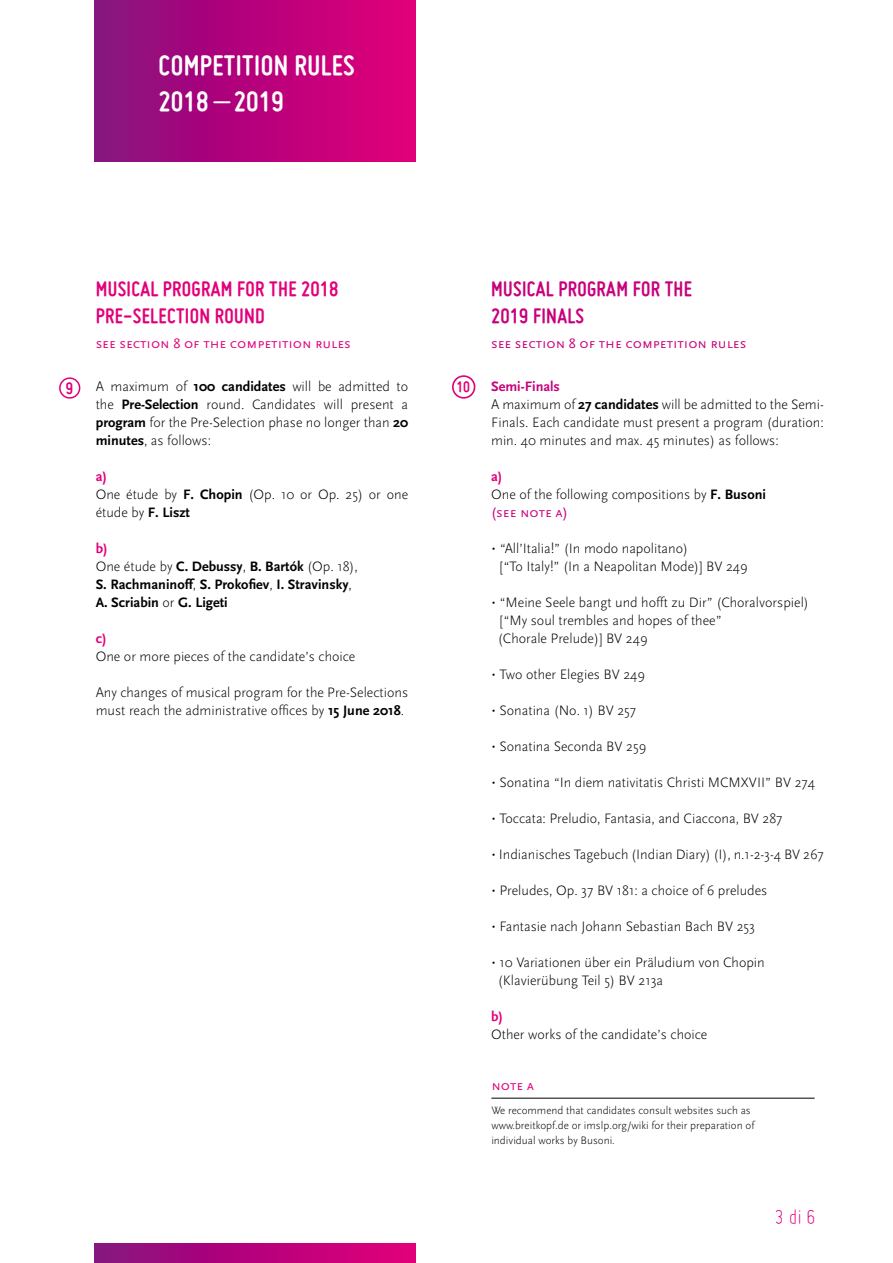
<style>
.page{position:relative;width:893px;height:1263px;background:#fff}
.page>*{position:absolute;margin:0;border:0;box-sizing:border-box;transform-origin:0 0}
.t1{font:700 30.3px/36.3px "Miso";letter-spacing:.015em;color:#fff}
.t2{font:700 22.5px/27px "Miso";letter-spacing:.015em;color:#e2007a}
.t3{font:700 22.5px/27px "Miso";letter-spacing:.015em;color:#c8007b}
.t4{font:300 22.5px "Miso";color:#e2007a}
.t5{font:700 18px "Miso";color:#e2007a}
.t6{font:700 16.5px "Miso";color:#e2007a}
.t7{font:300 14.25px/18px "Scala Sans";color:#000}
.t8{font:700 14.25px/18px "Scala Sans";color:#000}
.t9{font:14.25px "Scala Sans Caps";color:#c8007b}
.t10{font:14.25px "Scala Sans Caps";color:#e2007a}
.t11{font:700 14.25px "Scala Sans";color:#e2007a}
.t12{font:300 11.25px/15px "Scala Sans";color:#000}
.s1{font-weight:400}
.s2{font-weight:700}
.s3{font-weight:700;color:#e2007a}
.s4{color:#e2007a}
.s5{font-weight:300}
.s6{font-weight:700;color:#c8007b}
</style>
<div class="page">
<hr style="left:492px;top:1098px;width:322px;height:1px;background:#000">
<div style="left:59px;top:377px;width:21px;height:22px;border:2px solid #e2007a;border-radius:50%"></div>
<div style="left:95px;top:1244px;width:321px;height:19px;background:linear-gradient(to right,#870f7e,#e4007a)"></div>
<div style="left:452px;top:375px;width:23px;height:24px;border:2px solid #e2007a;border-radius:50%"></div>
<div style="left:95px;top:0;width:321px;height:162px;background:linear-gradient(to right,#870f7e,#e4007a)"></div>
<h1 class="t1" style="left:158px;top:46px;width:198px">COMPETITION RULES<br>2018 <span class="s1">–</span> 2019</h1>
<h2 class="t2" style="left:96px;top:275px;width:244px">MUSICAL PROGRAM FOR THE 2018<br>PRE-SELECTION ROUND</h2>
<p class="t10" style="left:96px;top:336px;width:257px">see section 8 of the competition rules</p>
<p class="t7" style="left:96px;top:378px;width:314px;text-align:justify">A maximum of <span class="s2">100 candidates</span> will be admitted to the <span class="s2">Pre-Selection</span> round. Candidates will present a <span class="s2">program</span> for the Pre-Selection phase no longer than <span class="s2">20 minutes</span>, as follows:</p>
<p class="t7" style="left:96px;top:468px;width:314px"><span class="s3">a)<br></span>One étude by <span class="s2">F. Chopin</span> (Op. 10 or Op. 25) or one étude by <span class="s2">F. Liszt</span></p>
<p class="t8" style="left:96px;top:540px;width:264px"><span class="s4">b)<br></span><span class="s5">One étude by</span> C. Debussy<span class="s5">,</span> B. Bartók <span class="s5">(Op. 18),<br></span>S. Rachmaninoff<span class="s5">,</span> S. Prokofiev<span class="s5">,</span> I. Stravinsky<span class="s5">,<br></span>A. Scriabin <span class="s5">or</span> G. Ligeti</p>
<p class="t11" style="left:96px;top:631px;width:12px">c)</p>
<p class="t7" style="left:96px;top:648px;width:261px">One or more pieces of the candidate’s choice</p>
<p class="t7" style="left:96px;top:684px;width:314px">Any changes of musical program for the Pre-Selections must reach the administrative offices by <span class="s2">15 June 2018</span>.</p>
<p class="t5" style="left:66px;top:378px;width:9px">9</p>
<p class="t6" style="left:456px;top:378px;width:15px">10</p>
<h2 class="t3" style="left:491px;top:275px;width:202px">MUSICAL PROGRAM FOR THE<br>2019 FINALS</h2>
<p class="t9" style="left:491px;top:336px;width:257px">see section 8 of the competition rules</p>
<p class="t7" style="left:491px;top:378px;width:334px"><span class="s6">Semi-Finals<br></span>A maximum of <span class="s2">27 candidates</span> will be admitted to the Semi-Finals. Each candidate must present a program (duration: min. 40 minutes and max. 45 minutes) as follows:</p>
<p class="t7" style="left:491px;top:468px;width:276px"><span class="s3">a)<br></span>One of the following compositions by <span class="s2">F. Busoni</span></p>
<p class="t9" style="left:491px;top:505px;width:78px">(see note a)</p>
<p class="t7" style="left:500px;top:540px;width:249px;text-indent:-9px">• “All’Italia!” (In modo napolitano)<br>[“To Italy!” (In a Neapolitan Mode)] BV 249</p>
<p class="t7" style="left:498px;top:594px;width:312px;text-indent:-7px">• “Meine Seele bangt und hofft zu Dir” (Choralvorspiel) [“My soul trembles and hopes of thee”<br>(Chorale Prelude)] BV 249</p>
<p class="t7" style="left:491px;top:666px;width:155px">• Two other Elegies BV 249</p>
<p class="t7" style="left:491px;top:702px;width:147px">• Sonatina (No. 1) BV 257</p>
<p class="t7" style="left:491px;top:738px;width:157px">• Sonatina Seconda BV 259</p>
<p class="t7" style="left:491px;top:774px;width:325px">• Sonatina “In diem nativitatis Christi MCMXVII” BV 274</p>
<p class="t7" style="left:491px;top:810px;width:293px">• Toccata: Preludio, Fantasia, and Ciaccona, BV 287</p>
<p class="t7" style="left:491px;top:846px;width:334px">• Indianisches Tagebuch (Indian Diary) (I), n.1-2-3-4 BV 267</p>
<p class="t7" style="left:491px;top:882px;width:278px">• Preludes, Op. 37 BV 181: a choice of 6 preludes</p>
<p class="t7" style="left:491px;top:918px;width:266px">• Fantasie nach Johann Sebastian Bach BV 253</p>
<p class="t7" style="left:498px;top:954px;width:268px;text-indent:-7px">• 10 Variationen über ein Präludium von Chopin (Klavierübung Teil 5) BV 213a</p>
<p class="t11" style="left:491px;top:1009px;width:13px">b)</p>
<p class="t7" style="left:491px;top:1026px;width:218px">Other works of the candidate’s choice</p>
<p class="t10" style="left:491px;top:1077px;width:44px">note a</p>
<p class="t12" style="left:491px;top:1103px;width:265px">We recommend that candidates consult websites such as www.breitkopf.de or imslp.org/wiki for their preparation of individual works by Busoni.</p>
<h2 class="t4" style="left:775px;top:1204px;width:42px">3 di 6</h2>
</div>
